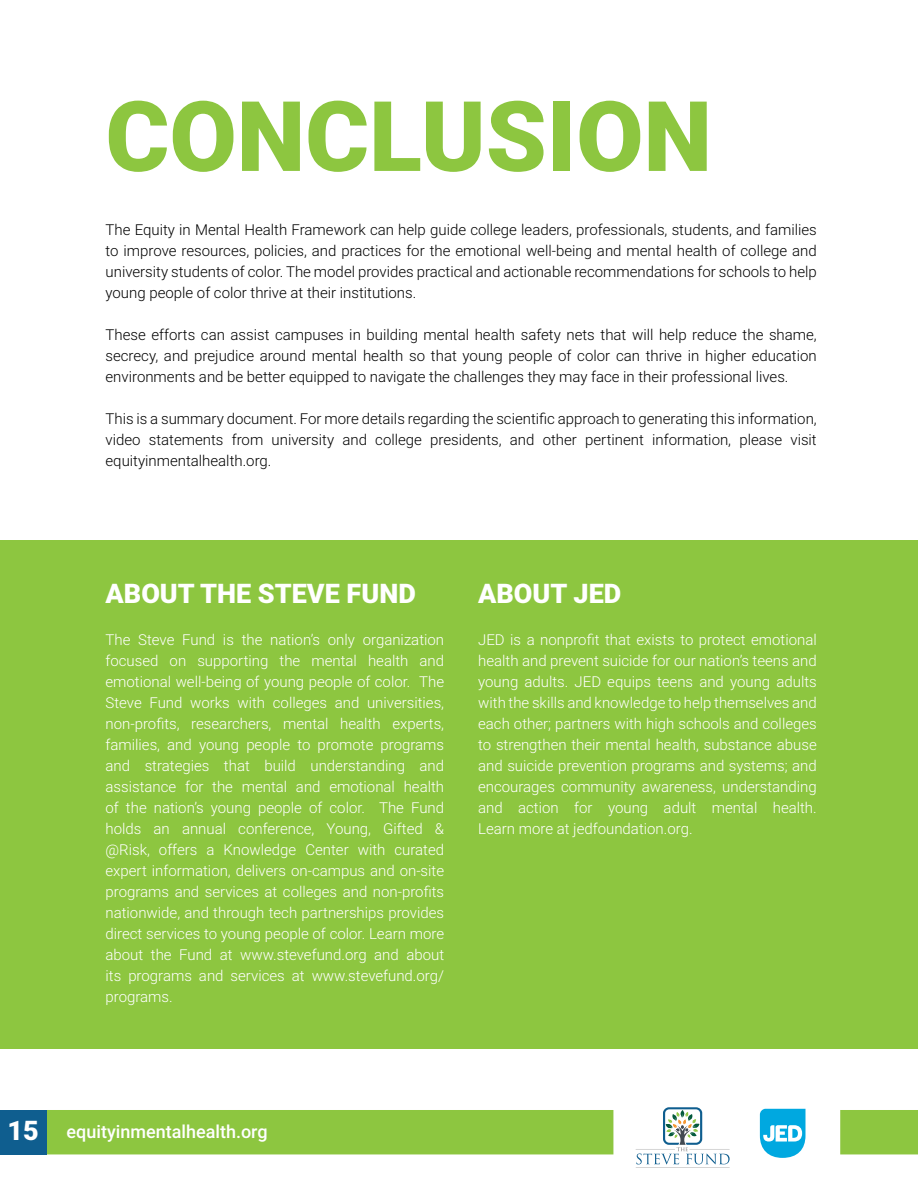
<style>
.page{position:relative;width:918px;height:1188px;background:#fff}
.page>*{position:absolute;margin:0;border:0;box-sizing:border-box;transform-origin:0 0}
.t1{font:900 97.5px "Roboto";color:#8dc640}
.t2{font:900 27px "Roboto";color:#fff}
.t3{font:500 18px "Roboto";color:#fff}
.t4{font:300 15px/21px "Roboto";color:#fff;text-align:justify}
.t5{font:300 15px/21px "Roboto";color:#000101;text-align:justify}
</style>
<div class="page">
<div style="left:47px;top:1110px;width:566px;height:44px;background:#8dc640"></div>
<div style="left:840px;top:1110px;width:78px;height:44px;background:#8dc640"></div>
<div style="left:0;top:1110px;width:47px;height:44px;background:#0f5e8f"></div>
<svg style="left:636px;top:1107px;width:94px;height:61px"></svg>
<svg style="left:760px;top:1109px;width:45px;height:49px"></svg>
<div style="left:0;top:540px;width:918px;height:509px;background:#8dc640"></div>
<h1 class="t1" style="left:106px;top:68px;width:608px">CONCLUSION</h1>
<p class="t5" style="left:106px;top:218px;width:713px">The Equity in Mental Health Framework can help guide college leaders, professionals, students, and families to improve resources, policies, and practices for the emotional well-being and mental health of college and university students of color. The model provides practical and actionable recommendations for schools to help young people of color thrive at their institutions.</p>
<p class="t5" style="left:106px;top:323px;width:713px">These efforts can assist campuses in building mental health safety nets that will help reduce the shame, secrecy, and prejudice around mental health so that young people of color can thrive in higher education environments and be better equipped to navigate the challenges they may face in their professional lives.</p>
<p class="t5" style="left:106px;top:407px;width:713px">This is a summary document. For more details regarding the scientific approach to generating this information, video statements from university and college presidents, and other pertinent information, please visit equityinmentalhealth.org.</p>
<h2 class="t2" style="left:106px;top:574px;width:312px">ABOUT THE STEVE FUND</h2>
<p class="t4" style="left:106px;top:629px;width:340px">The Steve Fund is the nation’s only organization focused on supporting the mental health and emotional well-being of young people of color. The Steve Fund works with colleges and universities, non-profits, researchers, mental health experts, families, and young people to promote programs and strategies that build understanding and assistance for the mental and emotional health of the nation’s young people of color. The Fund holds an annual conference, Young, Gifted &amp; @Risk, offers a Knowledge Center with curated expert information, delivers on-campus and on-site programs and services at colleges and non-profits nationwide, and through tech partnerships provides direct services to young people of color. Learn more about the Fund at www.stevefund.org and about its programs and services at www.stevefund.org/ programs.</p>
<h2 class="t2" style="left:478px;top:574px;width:145px">ABOUT JED</h2>
<p class="t4" style="left:478px;top:628px;width:340px">JED is a nonprofit that exists to protect emotional health and prevent suicide for our nation’s teens and young adults. JED equips teens and young adults with the skills and knowledge to help themselves and each other; partners with high schools and colleges to strengthen their mental health, substance abuse and suicide prevention programs and systems; and encourages community awareness, understanding and action for young adult mental health.<br>Learn more at jedfoundation.org.</p>
<h2 class="t2" style="left:7px;top:1112px;width:33px">15</h2>
<p class="t3" style="left:67px;top:1119px;width:203px">equityinmentalhealth.org</p>
</div>
